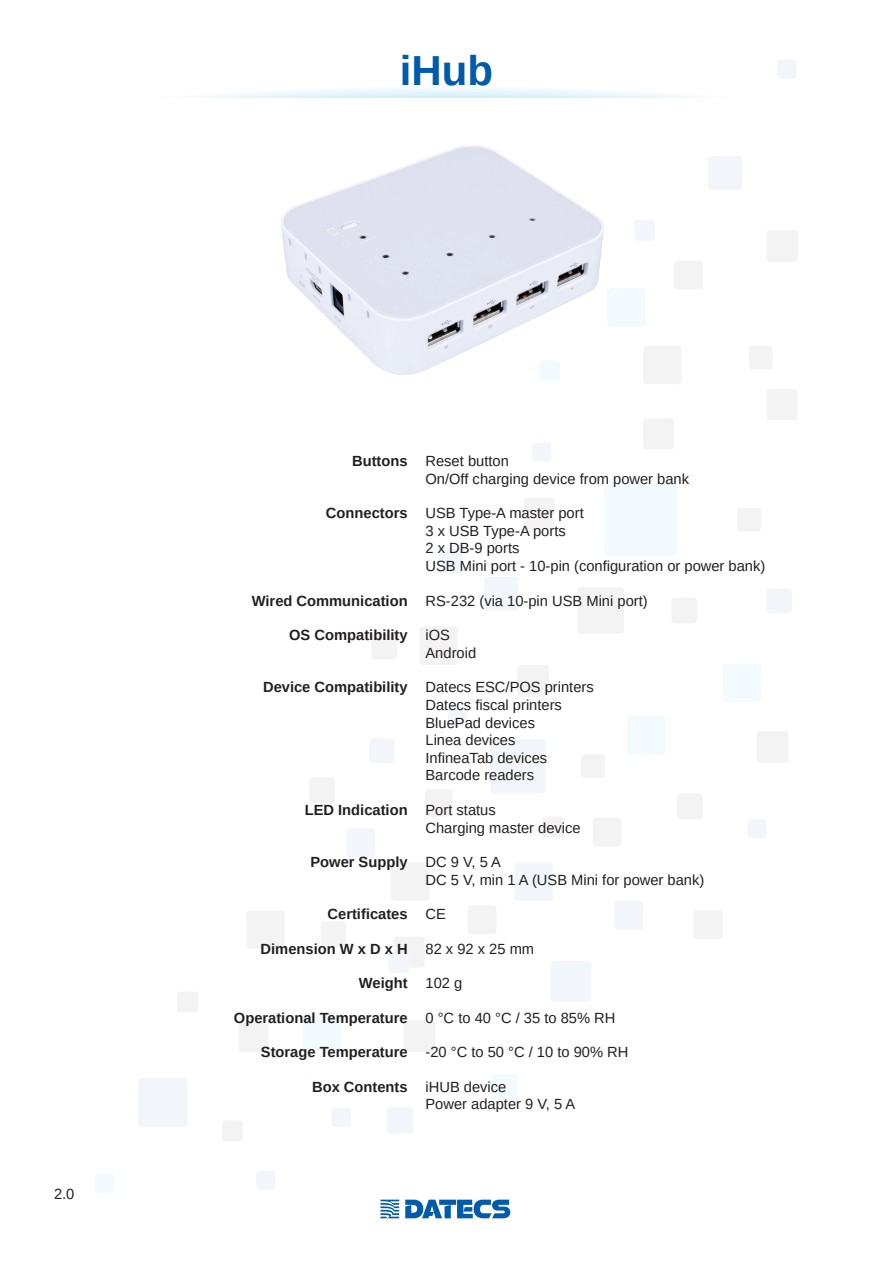
<style>
.page{position:relative;width:893px;height:1263px;background:#fff}
.page>*{position:absolute;margin:0;border:0;box-sizing:border-box;transform-origin:0 0}
.t1{font:700 42px "Arimo";color:#015aaa}
.Paragraph{font:14.7px/17.7px "Arimo";color:#231f20}
.Paragraph-2{font:700 14.7px "Arimo";color:#231f20}
</style>
<div class="page">
<svg style="left:380px;top:1199px;width:19px;height:19px"></svg>
<div style="left:439px;top:1199px;width:17px;height:6px;background:#015aaa"></div>
<svg style="left:405px;top:1199px;width:46px;height:19px"></svg>
<svg style="left:457px;top:1199px;width:53px;height:19px"></svg>
<img style="left:281px;top:145px;width:349px;height:236px">
<p class="Paragraph" style="left:54px;top:1185px;width:22px">2.0</p>
<p class="t1" style="left:400px;top:41px;width:95px">iHub</p>
<p class="Paragraph-2" style="left:352px;top:451px;width:57px">Buttons</p>
<p class="Paragraph" style="left:425px;top:452px;width:265px">Reset button<br>On/Off charging device from power bank</p>
<p class="Paragraph-2" style="left:326px;top:503px;width:83px">Connectors</p>
<p class="Paragraph" style="left:425px;top:504px;width:341px">USB Type-A master port<br>3 x USB Type-A ports<br>2 x DB-9 ports<br>USB Mini port - 10-pin (configuration or power bank)</p>
<p class="Paragraph-2" style="left:252px;top:590px;width:157px">Wired Communication</p>
<p class="Paragraph" style="left:425px;top:592px;width:224px">RS-232 (via 10-pin USB Mini port)</p>
<p class="Paragraph-2" style="left:289px;top:625px;width:120px">OS Compatibility</p>
<p class="Paragraph" style="left:425px;top:626px;width:52px">iOS<br>Android</p>
<p class="Paragraph-2" style="left:263px;top:677px;width:146px">Device Compatibility</p>
<p class="Paragraph" style="left:425px;top:678px;width:170px">Datecs ESC/POS printers<br>Datecs fiscal printers<br>BluePad devices<br>Linea devices<br>InfineaTab devices<br>Barcode readers</p>
<p class="Paragraph-2" style="left:305px;top:800px;width:104px">LED Indication</p>
<p class="Paragraph" style="left:425px;top:801px;width:157px">Port status<br>Charging master device</p>
<p class="Paragraph-2" style="left:310px;top:852px;width:99px">Power Supply</p>
<p class="Paragraph" style="left:425px;top:853px;width:280px">DC 9 V, 5 A<br>DC 5 V, min 1 A (USB Mini for power bank)</p>
<p class="Paragraph-2" style="left:328px;top:904px;width:82px">Certificates</p>
<p class="Paragraph" style="left:425px;top:905px;width:22px">CE</p>
<p class="Paragraph-2" style="left:261px;top:938px;width:149px">Dimension W x D x H</p>
<p class="Paragraph" style="left:425px;top:940px;width:110px">82 x 92 x 25 mm</p>
<p class="Paragraph-2" style="left:359px;top:973px;width:50px">Weight</p>
<p class="Paragraph" style="left:425px;top:974px;width:38px">102 g</p>
<p class="Paragraph-2" style="left:234px;top:1008px;width:175px">Operational Temperature</p>
<p class="Paragraph" style="left:425px;top:1009px;width:191px">0 °C to 40 °C / 35 to 85% RH</p>
<p class="Paragraph-2" style="left:261px;top:1042px;width:148px">Storage Temperature</p>
<p class="Paragraph" style="left:425px;top:1043px;width:204px">-20 °C to 50 °C / 10 to 90% RH</p>
<p class="Paragraph-2" style="left:312px;top:1077px;width:97px">Box Contents</p>
<p class="Paragraph" style="left:425px;top:1078px;width:151px">iHUB device<br>Power adapter 9 V, 5 A</p>
</div>
